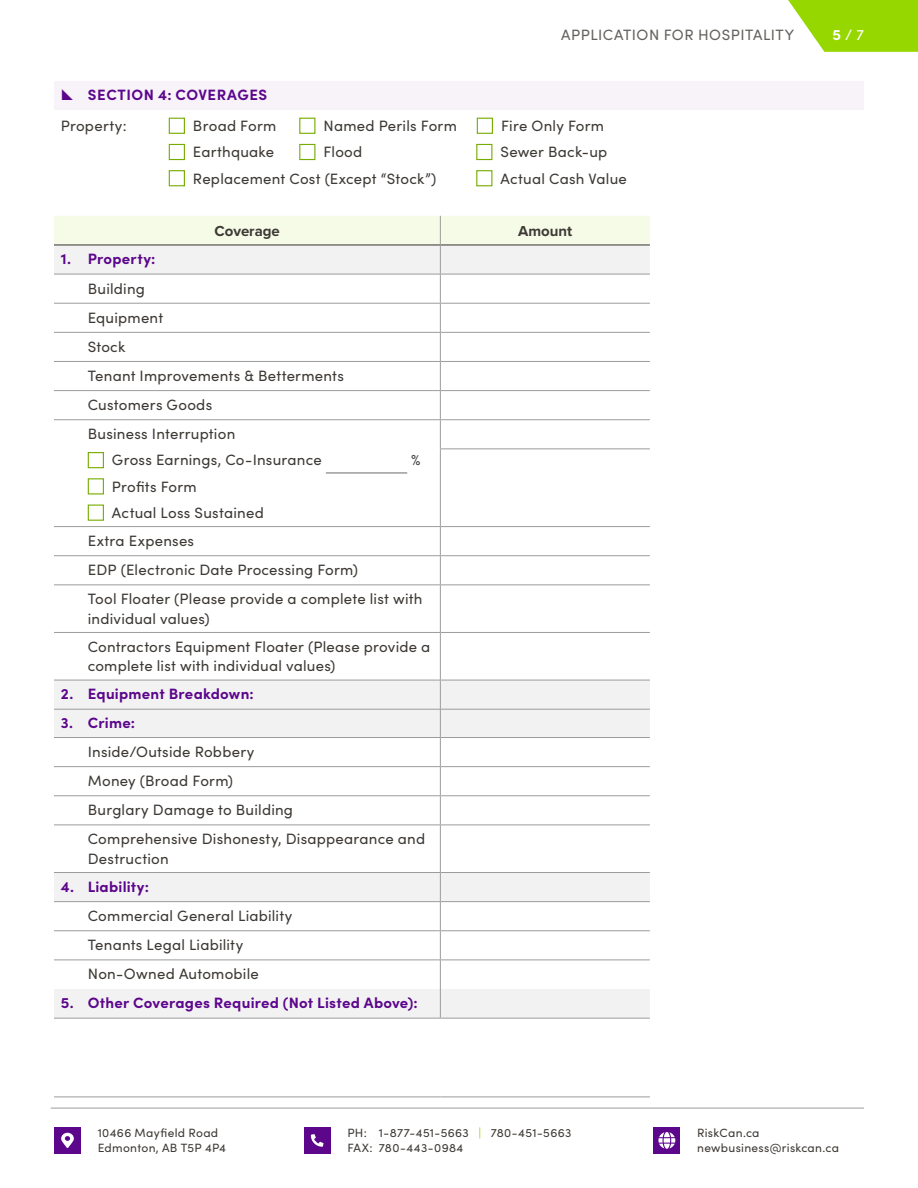
<style>
.page{position:relative;width:918px;height:1188px;background:#fff}
.page>*{position:absolute;margin:0;border:0;box-sizing:border-box;transform-origin:0 0}
.t1{font:15px/29.1px "Sofia Pro";letter-spacing:.015em;color:#3d3935}
.t2{font:700 15px "Sofia Pro";letter-spacing:.015em;color:#5c068c}
.t3{font:15px "Sofia Pro";letter-spacing:.035em;color:#64615d}
.t4{font:700 15px "Sofia Pro";letter-spacing:.035em;color:#5c068c}
.t5{font:700 15px "Proxima Nova";color:#3d3935}
.t6{font:15px "Sofia Pro";color:#fff}
.t7{font:12px/14.4px "Sofia Pro";letter-spacing:.025em;color:#3d3935}
.s1{font-weight:700}
.s2{color:#97d700}
</style>
<div class="page">
<svg style="left:788px;top:0;width:130px;height:52px;background:#a5dc24"></svg>
<hr style="left:51px;top:1108px;width:813px;height:1px;background:#9e9c9a">
<div style="left:653px;top:1127px;width:27px;height:27px;background:#5c068c"></div>
<svg style="left:658px;top:1132px;width:17px;height:17px"></svg>
<div style="left:304px;top:1127px;width:27px;height:27px;background:#5c068c"></div>
<svg style="left:311px;top:1134px;width:13px;height:13px"></svg>
<div style="left:54px;top:1127px;width:27px;height:27px;background:#5c068c"></div>
<svg style="left:61px;top:1133px;width:13px;height:15px"></svg>
<svg style="left:54px;top:826px;width:596px;height:192px"></svg>
<hr style="left:54px;top:1018px;width:386px;height:1px;background:#9e9c9a">
<hr style="left:440px;top:1018px;width:210px;height:1px;background:#9e9c9a">
<hr style="left:54px;top:1097px;width:386px;height:1px;background:#9e9c9a">
<hr style="left:440px;top:1097px;width:210px;height:1px;background:#9e9c9a">
<hr style="left:54px;top:825px;width:386px;height:1px;background:#9e9c9a">
<hr style="left:440px;top:825px;width:210px;height:1px;background:#9e9c9a">
<hr style="left:440px;top:825px;width:1px;height:47px;background:#9e9c9a">
<svg style="left:440px;top:873px;width:1px;height:145px"></svg>
<hr style="left:54px;top:872px;width:386px;height:1px;background:#9e9c9a">
<hr style="left:440px;top:872px;width:210px;height:1px;background:#9e9c9a">
<hr style="left:54px;top:901px;width:386px;height:1px;background:#9e9c9a">
<hr style="left:440px;top:901px;width:210px;height:1px;background:#9e9c9a">
<hr style="left:54px;top:930px;width:386px;height:1px;background:#9e9c9a">
<hr style="left:440px;top:930px;width:210px;height:1px;background:#9e9c9a">
<hr style="left:54px;top:960px;width:386px;height:1px;background:#9e9c9a">
<hr style="left:440px;top:960px;width:210px;height:1px;background:#9e9c9a">
<div style="left:54px;top:81px;width:810px;height:28px;background:#f7f3f9"></div>
<div style="left:169px;top:118px;width:16px;height:16px;border:1px solid #76ac00"></div>
<div style="left:299px;top:118px;width:16px;height:16px;border:1px solid #76ac00"></div>
<div style="left:477px;top:118px;width:16px;height:16px;border:1px solid #76ac00"></div>
<div style="left:169px;top:144px;width:16px;height:16px;border:1px solid #76ac00"></div>
<div style="left:299px;top:144px;width:16px;height:16px;border:1px solid #76ac00"></div>
<div style="left:476px;top:144px;width:16px;height:16px;border:1px solid #76ac00"></div>
<div style="left:169px;top:170px;width:16px;height:16px;border:1px solid #76ac00"></div>
<div style="left:476px;top:170px;width:16px;height:16px;border:1px solid #76ac00"></div>
<hr style="left:440px;top:448px;width:210px;height:1px;background:#9e9c9a">
<hr style="left:440px;top:449px;width:1px;height:77px;background:#9e9c9a">
<hr style="left:54px;top:526px;width:386px;height:1px;background:#9e9c9a">
<hr style="left:440px;top:526px;width:210px;height:1px;background:#9e9c9a">
<hr style="left:54px;top:555px;width:386px;height:1px;background:#9e9c9a">
<hr style="left:440px;top:555px;width:210px;height:1px;background:#9e9c9a">
<svg style="left:440px;top:527px;width:1px;height:57px"></svg>
<hr style="left:54px;top:584px;width:386px;height:1px;background:#9e9c9a">
<hr style="left:440px;top:584px;width:210px;height:1px;background:#9e9c9a">
<hr style="left:440px;top:585px;width:1px;height:47px;background:#9e9c9a">
<hr style="left:54px;top:632px;width:386px;height:1px;background:#9e9c9a">
<hr style="left:440px;top:632px;width:210px;height:1px;background:#9e9c9a">
<hr style="left:440px;top:633px;width:1px;height:47px;background:#9e9c9a">
<svg style="left:54px;top:681px;width:596px;height:144px"></svg>
<hr style="left:54px;top:680px;width:386px;height:1px;background:#9e9c9a">
<hr style="left:440px;top:680px;width:210px;height:1px;background:#9e9c9a">
<hr style="left:54px;top:709px;width:386px;height:1px;background:#9e9c9a">
<hr style="left:440px;top:709px;width:210px;height:1px;background:#9e9c9a">
<svg style="left:54px;top:216px;width:596px;height:232px"></svg>
<hr style="left:54px;top:274px;width:386px;height:1px;background:#9e9c9a">
<hr style="left:440px;top:274px;width:210px;height:1px;background:#9e9c9a">
<hr style="left:326px;top:473px;width:81px;height:1px;background:#6d6b68">
<div style="left:88px;top:452px;width:16px;height:16px;border:1px solid #76ac00"></div>
<div style="left:88px;top:478px;width:16px;height:16px;border:1px solid #76ac00"></div>
<div style="left:88px;top:505px;width:16px;height:16px;border:1px solid #76ac00"></div>
<p class="t3" style="left:561px;top:23px;width:234px">APPLICATION FOR HOSPITALITY</p>
<p class="t6" style="left:832px;top:23px;width:33px"><span class="s1">5</span> / 7</p>
<p class="t4" style="left:88px;top:84px;width:181px">SECTION 4: COVERAGES</p>
<p class="t1" style="left:61px;top:110px;width:67px">Property:</p>
<p class="t1" style="left:193px;top:110px;width:85px">Broad Form</p>
<p class="t1" style="left:323px;top:110px;width:135px">Named Perils Form</p>
<p class="t1" style="left:501px;top:110px;width:105px">Fire Only Form</p>
<p class="t1" style="left:193px;top:137px;width:83px">Earthquake</p>
<p class="t1" style="left:323px;top:137px;width:40px">Flood</p>
<p class="t1" style="left:500px;top:137px;width:108px">Sewer Back-up</p>
<p class="t1" style="left:193px;top:163px;width:245px">Replacement Cost (Except “Stock”)</p>
<p class="t1" style="left:500px;top:163px;width:128px">Actual Cash Value</p>
<p class="t5" style="left:214px;top:220px;width:67px">Coverage</p>
<p class="t5" style="left:518px;top:220px;width:56px">Amount</p>
<p class="t2" style="left:61px;top:248px;width:96px">1. Property:</p>
<p class="t1" style="left:88px;top:273px;width:258px">Building<br>Equipment<br>Stock<br>Tenant Improvements &amp; Betterments<br>Customers Goods<br>Business Interruption</p>
<p class="t1" style="left:112px;top:445px;width:211px">Gross Earnings, Co-Insurance</p>
<p class="t1" style="left:411px;top:445px;width:11px">%</p>
<p class="t1" style="left:112px;top:472px;width:153px;line-height:26.2px">Profits Form<br>Actual Loss Sustained</p>
<p class="t1" style="left:88px;top:525px;width:336px">Extra Expenses<br>EDP (Electronic Date Processing Form)<br>Tool Floater (Please provide a complete list with</p>
<p class="t1" style="left:88px;top:604px;width:344px;line-height:28px">individual values)<br>Contractors Equipment Floater (Please provide a</p>
<p class="t1" style="left:88px;top:651px;width:249px">complete list with individual values)</p>
<p class="t2" style="left:61px;top:683px;width:195px">2. Equipment Breakdown:</p>
<p class="t2" style="left:61px;top:711px;width:76px">3. Crime:</p>
<p class="t1" style="left:88px;top:736px;width:339px">Inside/Outside Robbery<br>Money (Broad Form)<br>Burglary Damage to Building<br>Comprehensive Dishonesty, Disappearance and</p>
<p class="t1" style="left:88px;top:843px;width:83px">Destruction</p>
<p class="t2" style="left:61px;top:875px;width:90px">4. Liability:</p>
<p class="t1" style="left:88px;top:900px;width:206px">Commercial General Liability<br>Tenants Legal Liability<br>Non-Owned Automobile</p>
<p class="t2" style="left:61px;top:992px;width:358px">5. Other Coverages Required (Not Listed Above):</p>
<p class="t7" style="left:98px;top:1125px;width:130px">10466 Mayfield Road<br>Edmonton, AB T5P 4P4</p>
<p class="t7" style="left:347px;top:1125px;width:225px">PH: 1-877-451-5663 <span class="s2">|</span> 780-451-5663<br>FAX: 780-443-0984</p>
<p class="t7" style="left:697px;top:1125px;width:143px">RiskCan.ca newbusiness@riskcan.ca</p>
</div>
